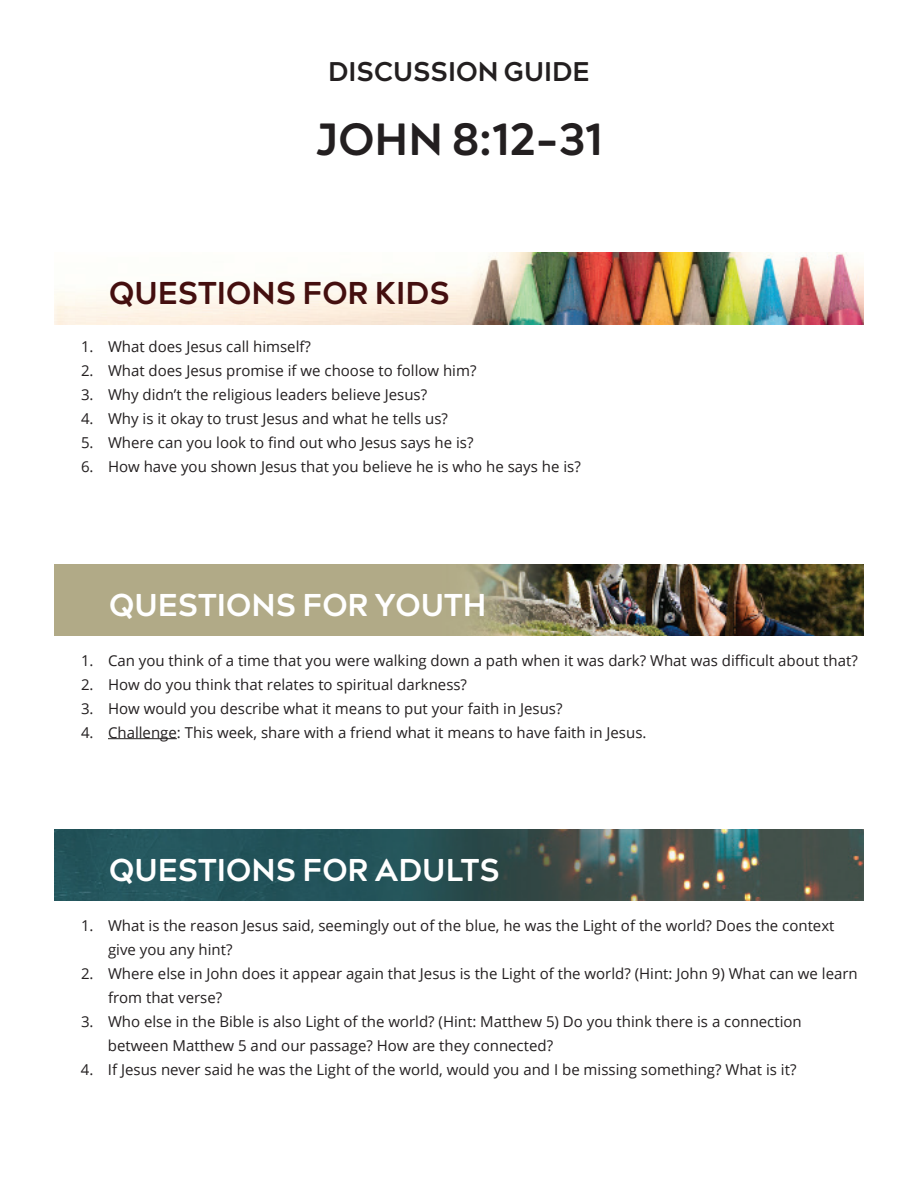
<style>
.page{position:relative;width:918px;height:1188px;background:#fff}
.page>*{position:absolute;margin:0;border:0;box-sizing:border-box;transform-origin:0 0}
.t1{font:700 45px "Acherus Grotesque";color:#231f20}
.t2{font:700 31.5px "Acherus Grotesque";color:#fff}
.t3{font:700 31.5px "Acherus Grotesque";color:#440f0f}
.t4{font:700 27px "Acherus Grotesque";color:#231f20}
.t5{font:15px/24px "Open Sans";color:#231f20}
</style>
<div class="page">
<img style="left:54px;top:253px;width:810px;height:71px">
<hr style="left:108px;top:738px;width:69px;height:1px;background:#231f20">
<img style="left:54px;top:564px;width:810px;height:72px">
<img style="left:54px;top:829px;width:810px;height:72px">
<h3 class="t4" style="left:328px;top:54px;width:263px">DISCUSSION GUIDE</h3>
<h1 class="t1" style="left:315px;top:111px;width:289px">JOHN 8:12-31</h1>
<h2 class="t3" style="left:109px;top:273px;width:342px">QUESTIONS FOR KIDS</h2>
<p class="t5" style="left:81px;top:335px;width:232px">1. What does Jesus call himself?</p>
<p class="t5" style="left:81px;top:359px;width:397px">2. What does Jesus promise if we choose to follow him?</p>
<p class="t5" style="left:81px;top:383px;width:348px">3. Why didn’t the religious leaders believe Jesus?</p>
<p class="t5" style="left:81px;top:407px;width:368px">4. Why is it okay to trust Jesus and what he tells us?</p>
<p class="t5" style="left:81px;top:431px;width:394px">5. Where can you look to find out who Jesus says he is?</p>
<p class="t5" style="left:81px;top:455px;width:501px">6. How have you shown Jesus that you believe he is who he says he is?</p>
<h2 class="t2" style="left:109px;top:585px;width:379px">QUESTIONS FOR YOUTH</h2>
<p class="t5" style="left:81px;top:648px;width:778px">1. Can you think of a time that you were walking down a path when it was dark? What was difficult about that?</p>
<p class="t5" style="left:81px;top:672px;width:388px">2. How do you think that relates to spiritual darkness?</p>
<p class="t5" style="left:81px;top:696px;width:483px">3. How would you describe what it means to put your faith in Jesus?</p>
<p class="t5" style="left:81px;top:720px;width:567px">4. Challenge: This week, share with a friend what it means to have faith in Jesus.</p>
<h2 class="t2" style="left:109px;top:850px;width:392px">QUESTIONS FOR ADULTS</h2>
<p class="t5" style="left:108px;top:913px;width:728px;text-indent:-27px">1. What is the reason Jesus said, seemingly out of the blue, he was the Light of the world? Does the context give you any hint?</p>
<p class="t5" style="left:108px;top:961px;width:751px;text-indent:-27px">2. Where else in John does it appear again that Jesus is the Light of the world? (Hint: John 9) What can we learn from that verse?</p>
<p class="t5" style="left:108px;top:1009px;width:695px;text-indent:-27px">3. Who else in the Bible is also Light of the world? (Hint: Matthew 5) Do you think there is a connection between Matthew 5 and our passage? How are they connected?</p>
<p class="t5" style="left:81px;top:1057px;width:717px">4. If Jesus never said he was the Light of the world, would you and I be missing something? What is it?</p>
</div>
